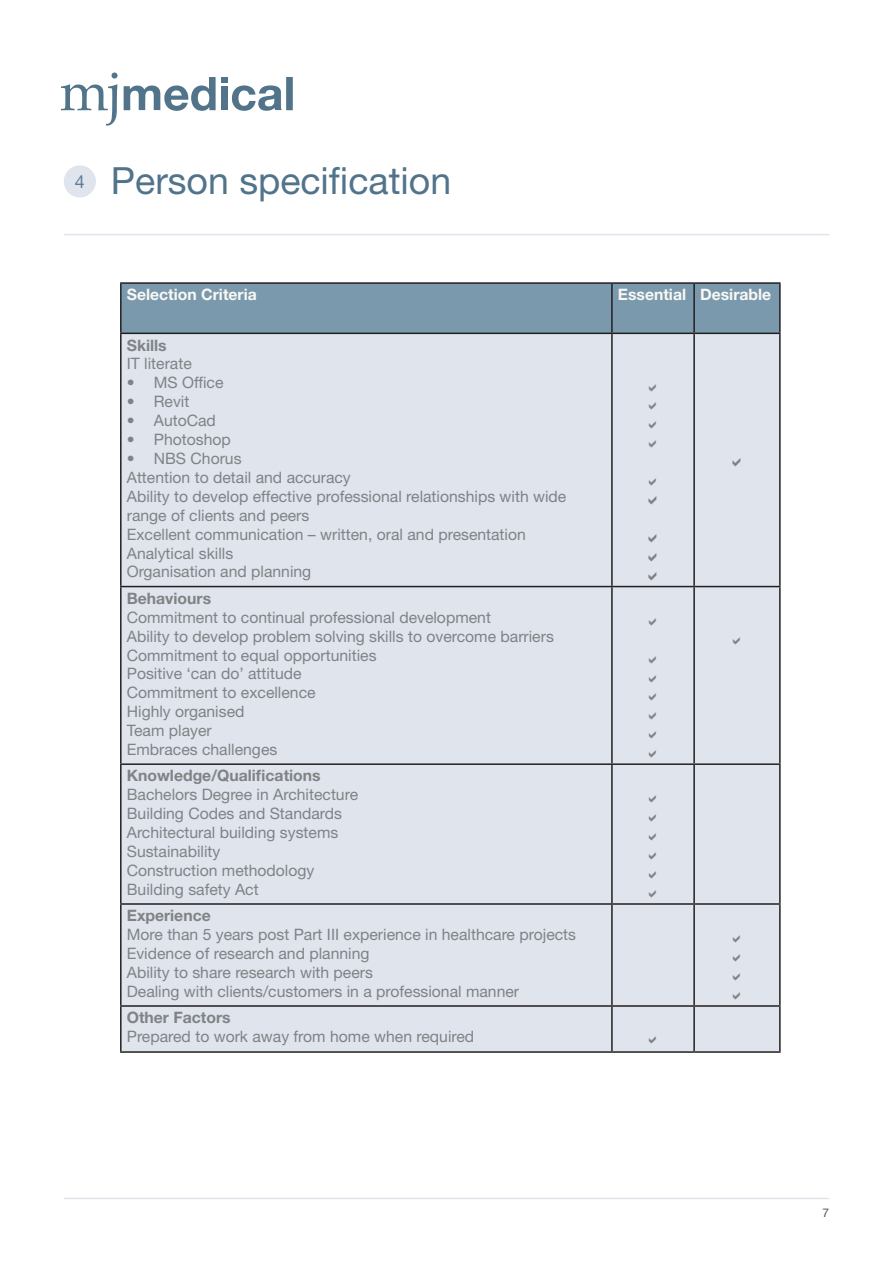
<style>
.page{position:relative;width:893px;height:1263px;background:#fff}
.page>*{position:absolute;margin:0;border:0;box-sizing:border-box;transform-origin:0 0}
.t1{font:37.5px "Helvetica Neue LT Std";color:#51748b}
.t2{font:18px "Helvetica Neue LT Std";color:#5c7f95}
.t3{font:15.75px/18.9px "Helvetica Neue LT Std";color:#808285}
.t4{font:700 15.75px "Helvetica Neue LT Std";color:#808285}
.t5{font:700 15.75px "Helvetica Neue LT Std";color:#f8f8f5}
.t6{font:12px "Helvetica Neue LT Std";color:#57585a}
</style>
<div class="page">
<hr style="left:64px;top:1198px;width:765px;height:1px;background:#dfe4ed">
<svg style="left:124px;top:77px;width:169px;height:34px"></svg>
<svg style="left:61px;top:73px;width:57px;height:53px"></svg>
<div style="left:65px;top:166px;width:30px;height:31px;background:#dfe4ed;border-radius:50%"></div>
<div style="left:64px;top:165px;width:32px;height:32px;border:2px solid #dfe4ed;border-radius:50%"></div>
<hr style="left:64px;top:234px;width:765px;height:1px;background:#dfe4ed">
<div style="left:122px;top:284px;width:657px;height:49px;background:#7b99ac"></div>
<div style="left:122px;top:334px;width:657px;height:717px;background:#dfe4ed"></div>
<hr style="left:120px;top:282px;width:492px;height:2px;background:#231f20">
<hr style="left:120px;top:284px;width:2px;height:49px;background:#231f20">
<hr style="left:612px;top:282px;width:82px;height:2px;background:#231f20">
<hr style="left:611px;top:284px;width:2px;height:49px;background:#231f20">
<hr style="left:694px;top:282px;width:87px;height:2px;background:#231f20">
<hr style="left:693px;top:284px;width:2px;height:49px;background:#231f20">
<hr style="left:779px;top:284px;width:2px;height:49px;background:#231f20">
<hr style="left:120px;top:333px;width:492px;height:1px;background:#231f20">
<hr style="left:120px;top:334px;width:2px;height:252px;background:#231f20">
<hr style="left:612px;top:333px;width:82px;height:1px;background:#231f20">
<hr style="left:611px;top:334px;width:2px;height:252px;background:#231f20">
<hr style="left:694px;top:333px;width:87px;height:1px;background:#231f20">
<hr style="left:693px;top:334px;width:2px;height:252px;background:#231f20">
<hr style="left:779px;top:334px;width:2px;height:252px;background:#231f20">
<hr style="left:120px;top:586px;width:492px;height:1px;background:#231f20">
<hr style="left:120px;top:587px;width:2px;height:176px;background:#231f20">
<hr style="left:612px;top:586px;width:82px;height:1px;background:#231f20">
<hr style="left:611px;top:587px;width:2px;height:176px;background:#231f20">
<hr style="left:694px;top:586px;width:87px;height:1px;background:#231f20">
<hr style="left:693px;top:587px;width:2px;height:176px;background:#231f20">
<hr style="left:779px;top:587px;width:2px;height:176px;background:#231f20">
<hr style="left:120px;top:763px;width:492px;height:2px;background:#231f20">
<hr style="left:120px;top:765px;width:2px;height:138px;background:#231f20">
<hr style="left:612px;top:763px;width:82px;height:2px;background:#231f20">
<hr style="left:611px;top:765px;width:2px;height:138px;background:#231f20">
<hr style="left:694px;top:763px;width:87px;height:2px;background:#231f20">
<hr style="left:693px;top:765px;width:2px;height:138px;background:#231f20">
<hr style="left:779px;top:765px;width:2px;height:138px;background:#231f20">
<hr style="left:120px;top:903px;width:492px;height:2px;background:#231f20">
<hr style="left:120px;top:905px;width:2px;height:100px;background:#231f20">
<hr style="left:612px;top:903px;width:82px;height:2px;background:#231f20">
<hr style="left:611px;top:905px;width:2px;height:100px;background:#231f20">
<hr style="left:694px;top:903px;width:87px;height:2px;background:#231f20">
<hr style="left:693px;top:905px;width:2px;height:100px;background:#231f20">
<hr style="left:779px;top:905px;width:2px;height:100px;background:#231f20">
<hr style="left:120px;top:1005px;width:492px;height:2px;background:#231f20">
<hr style="left:120px;top:1007px;width:2px;height:44px;background:#231f20">
<hr style="left:612px;top:1005px;width:82px;height:2px;background:#231f20">
<hr style="left:611px;top:1007px;width:2px;height:44px;background:#231f20">
<hr style="left:694px;top:1005px;width:87px;height:2px;background:#231f20">
<hr style="left:693px;top:1007px;width:2px;height:44px;background:#231f20">
<hr style="left:779px;top:1007px;width:2px;height:44px;background:#231f20">
<hr style="left:120px;top:1051px;width:492px;height:2px;background:#231f20">
<hr style="left:612px;top:1051px;width:82px;height:2px;background:#231f20">
<hr style="left:694px;top:1051px;width:87px;height:2px;background:#231f20">
<svg style="left:649px;top:384px;width:7px;height:7px"></svg>
<svg style="left:649px;top:402px;width:7px;height:8px"></svg>
<svg style="left:649px;top:421px;width:7px;height:8px"></svg>
<svg style="left:649px;top:440px;width:7px;height:8px"></svg>
<svg style="left:649px;top:478px;width:7px;height:8px"></svg>
<svg style="left:648px;top:496px;width:8px;height:8px"></svg>
<svg style="left:648px;top:534px;width:8px;height:8px"></svg>
<svg style="left:648px;top:552px;width:8px;height:9px"></svg>
<svg style="left:648px;top:571px;width:8px;height:9px"></svg>
<svg style="left:732px;top:458px;width:8px;height:9px"></svg>
<svg style="left:649px;top:618px;width:7px;height:7px"></svg>
<svg style="left:649px;top:656px;width:7px;height:7px"></svg>
<svg style="left:649px;top:675px;width:7px;height:7px"></svg>
<svg style="left:649px;top:693px;width:7px;height:8px"></svg>
<svg style="left:649px;top:712px;width:7px;height:8px"></svg>
<svg style="left:649px;top:731px;width:7px;height:8px"></svg>
<svg style="left:649px;top:750px;width:7px;height:8px"></svg>
<svg style="left:733px;top:637px;width:7px;height:7px"></svg>
<svg style="left:649px;top:795px;width:7px;height:8px"></svg>
<svg style="left:649px;top:814px;width:7px;height:8px"></svg>
<svg style="left:649px;top:833px;width:7px;height:8px"></svg>
<svg style="left:649px;top:852px;width:7px;height:8px"></svg>
<svg style="left:649px;top:871px;width:7px;height:7px"></svg>
<svg style="left:649px;top:890px;width:7px;height:7px"></svg>
<svg style="left:733px;top:935px;width:7px;height:8px"></svg>
<svg style="left:733px;top:954px;width:7px;height:8px"></svg>
<svg style="left:733px;top:973px;width:7px;height:7px"></svg>
<svg style="left:733px;top:992px;width:7px;height:7px"></svg>
<svg style="left:649px;top:1035px;width:7px;height:8px"></svg>
<p class="t2" style="left:75px;top:170px;width:12px">4</p>
<p class="t1" style="left:111px;top:158px;width:342px">Person specification</p>
<p class="t5" style="left:127px;top:285px;width:132px">Selection Criteria</p>
<p class="t5" style="left:618px;top:285px;width:70px">Essential</p>
<p class="t5" style="left:700px;top:285px;width:73px">Desirable</p>
<p class="t4" style="left:127px;top:335px;width:41px">Skills</p>
<p class="t3" style="left:127px;top:354px;width:67px">IT literate</p>
<p class="t3" style="left:127px;top:373px;width:98px">• MS Office</p>
<p class="t3" style="left:127px;top:392px;width:64px">• Revit</p>
<p class="t3" style="left:127px;top:411px;width:91px">• AutoCad</p>
<p class="t3" style="left:127px;top:430px;width:106px">• Photoshop</p>
<p class="t3" style="left:127px;top:449px;width:116px">• NBS Chorus</p>
<p class="t3" style="left:127px;top:468px;width:226px">Attention to detail and accuracy</p>
<p class="t3" style="left:127px;top:486px;width:441px">Ability to develop effective professional relationships with wide range of clients and peers</p>
<p class="t3" style="left:127px;top:524px;width:401px">Excellent communication – written, oral and presentation</p>
<p class="t3" style="left:127px;top:543px;width:108px">Analytical skills</p>
<p class="t3" style="left:127px;top:562px;width:186px">Organisation and planning</p>
<p class="t4" style="left:127px;top:588px;width:86px">Behaviours</p>
<p class="t3" style="left:127px;top:607px;width:366px">Commitment to continual professional development</p>
<p class="t3" style="left:127px;top:626px;width:429px">Ability to develop problem solving skills to overcome barriers</p>
<p class="t3" style="left:127px;top:645px;width:251px">Commitment to equal opportunities</p>
<p class="t3" style="left:127px;top:664px;width:176px">Positive ‘can do’ attitude</p>
<p class="t3" style="left:127px;top:683px;width:190px">Commitment to excellence</p>
<p class="t3" style="left:127px;top:702px;width:119px">Highly organised</p>
<p class="t3" style="left:127px;top:721px;width:86px">Team player</p>
<p class="t3" style="left:127px;top:740px;width:152px">Embraces challenges</p>
<p class="t4" style="left:127px;top:766px;width:195px">Knowledge/Qualifications</p>
<p class="t3" style="left:127px;top:785px;width:233px">Bachelors Degree in Architecture</p>
<p class="t3" style="left:127px;top:804px;width:217px">Building Codes and Standards</p>
<p class="t3" style="left:127px;top:823px;width:213px">Architectural building systems</p>
<p class="t3" style="left:127px;top:842px;width:95px">Sustainability</p>
<p class="t3" style="left:127px;top:861px;width:189px">Construction methodology</p>
<p class="t3" style="left:127px;top:879px;width:133px">Building safety Act</p>
<p class="t4" style="left:127px;top:906px;width:85px">Experience</p>
<p class="t3" style="left:127px;top:925px;width:451px">More than 5 years post Part III experience in healthcare projects</p>
<p class="t3" style="left:127px;top:944px;width:244px">Evidence of research and planning</p>
<p class="t3" style="left:127px;top:963px;width:248px">Ability to share research with peers</p>
<p class="t3" style="left:127px;top:981px;width:394px">Dealing with clients/customers in a professional manner</p>
<p class="t4" style="left:127px;top:1008px;width:105px">Other Factors</p>
<p class="t3" style="left:127px;top:1027px;width:349px">Prepared to work away from home when required</p>
<p class="t6" style="left:822px;top:1205px;width:8px">7</p>
</div>
